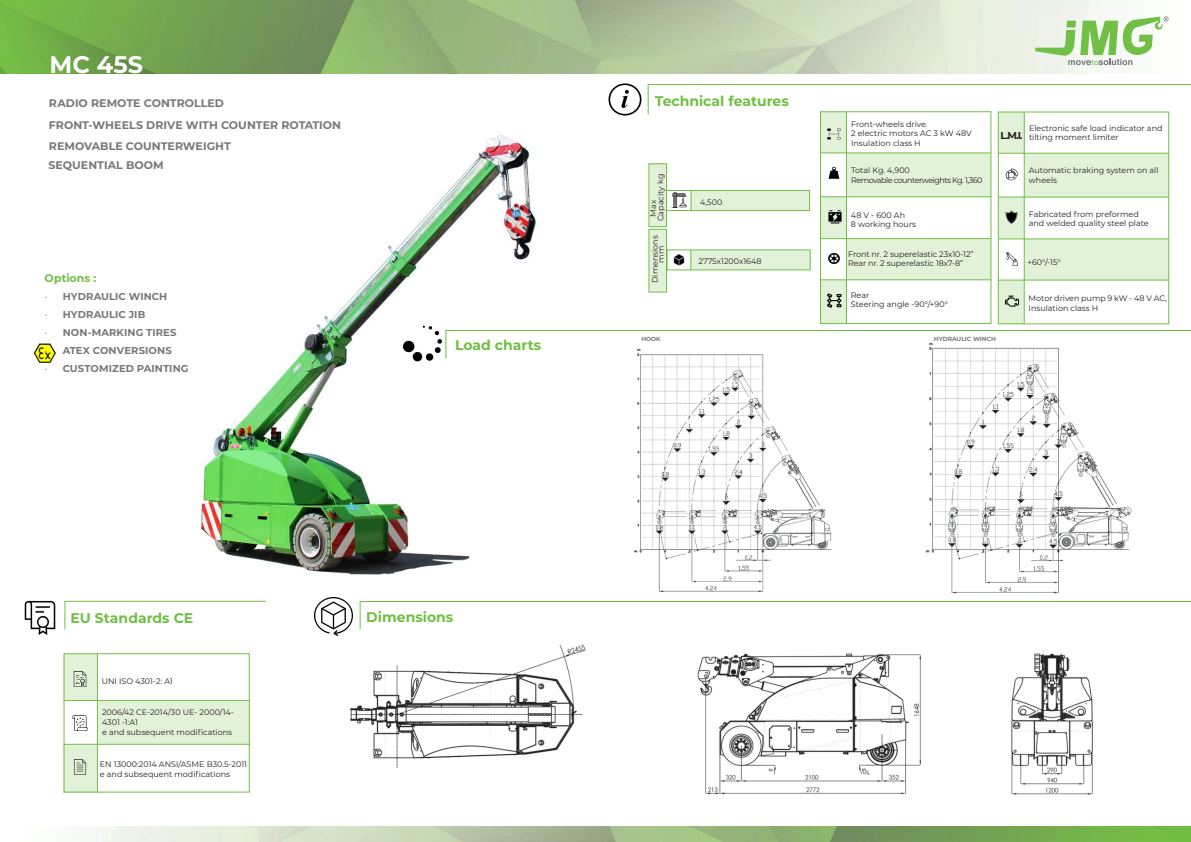
<style>
.page{position:relative;width:1191px;height:842px;background:#fff}
.page>*{position:absolute;margin:0;border:0;box-sizing:border-box;transform-origin:0 0}
.t1{font:700 24px "Montserrat";color:#fff}
.t2{font:700 14px "Montserrat";color:#71bf44}
.t3{font:700 11px "Montserrat";letter-spacing:.005em;color:#76787b}
.t4{font:700 11px "Montserrat";color:#71bf44}
.t5{font:700 10px "Montserrat";letter-spacing:.01em;color:#76787b}
.t6{font:700 10px "Montserrat";color:#231f20}
.t7{font:8px/9.6px "Montserrat";color:#231f20}
.t8{font:8px "Montserrat";letter-spacing:-.06em;color:#231f20}
.t9{font:700 6px "Montserrat";color:#76787b}
.s1{font-weight:300}
</style>
<div class="page">
<img style="left:0;top:0;width:1169px;height:74px">
<img style="left:101px;top:826px;width:1090px;height:16px">
<div style="left:649px;top:164px;width:17px;height:63px;background:#e2f2d9"></div>
<div style="left:691px;top:191px;width:118px;height:19px;background:#e2f2d9"></div>
<div style="left:649px;top:230px;width:17px;height:62px;background:#e2f2d9"></div>
<div style="left:691px;top:250px;width:119px;height:20px;background:#e2f2d9"></div>
<img style="left:201px;top:135px;width:335px;height:440px">
<img style="left:907px;top:317px;width:228px;height:277px">
<img style="left:633px;top:349px;width:199px;height:244px">
<hr style="left:648px;top:84px;width:543px;height:1px;background:#71bf44">
<svg style="left:1035px;top:16px;width:133px;height:49px"></svg>
<div style="left:666px;top:190px;width:143px;height:21px;border:1px solid #71bf44"></div>
<svg style="left:691px;top:190px;width:1px;height:20px"></svg>
<div style="left:648px;top:164px;width:19px;height:63px;border:1px solid #71bf44"></div>
<div style="left:667px;top:250px;width:143px;height:20px;border:1px solid #71bf44"></div>
<svg style="left:690px;top:250px;width:1px;height:20px"></svg>
<hr style="left:647px;top:84px;width:1px;height:30px;background:#71bf44">
<hr style="left:446px;top:330px;width:745px;height:1px;background:#71bf44">
<svg style="left:445px;top:330px;width:1px;height:28px"></svg>
<hr style="left:360px;top:601px;width:831px;height:1px;background:#71bf44">
<svg style="left:360px;top:602px;width:1px;height:27px"></svg>
<img style="left:315px;top:598px;width:37px;height:37px">
<img style="left:673px;top:254px;width:12px;height:12px">
<img style="left:671px;top:193px;width:15px;height:15px">
<hr style="left:65px;top:601px;width:201px;height:1px;background:#71bf44">
<svg style="left:64px;top:601px;width:1px;height:28px"></svg>
<img style="left:24px;top:600px;width:32px;height:35px">
<div style="left:820px;top:112px;width:26px;height:41px;background:#e2f2d9"></div>
<div style="left:846px;top:153px;width:144px;height:44px;background:#e2f2d9"></div>
<div style="left:820px;top:197px;width:26px;height:42px;background:#e2f2d9"></div>
<div style="left:846px;top:239px;width:144px;height:41px;background:#e2f2d9"></div>
<div style="left:820px;top:280px;width:26px;height:44px;background:#e2f2d9"></div>
<div style="left:998px;top:112px;width:26px;height:41px;background:#e2f2d9"></div>
<div style="left:1024px;top:153px;width:144px;height:44px;background:#e2f2d9"></div>
<div style="left:998px;top:197px;width:26px;height:42px;background:#e2f2d9"></div>
<div style="left:998px;top:280px;width:26px;height:44px;background:#e2f2d9"></div>
<div style="left:1024px;top:239px;width:144px;height:41px;background:#e2f2d9"></div>
<div style="left:820px;top:111px;width:171px;height:213px;border:1px solid #71bf44"></div>
<hr style="left:820px;top:153px;width:171px;height:1px;background:#71bf44">
<hr style="left:820px;top:197px;width:170px;height:1px;background:#71bf44">
<hr style="left:846px;top:112px;width:1px;height:211px;background:#71bf44">
<hr style="left:820px;top:280px;width:170px;height:1px;background:#71bf44">
<hr style="left:820px;top:238px;width:171px;height:1px;background:#71bf44">
<img style="left:828px;top:166px;width:12px;height:13px">
<img style="left:828px;top:211px;width:14px;height:13px">
<img style="left:828px;top:253px;width:12px;height:12px">
<img style="left:827px;top:293px;width:15px;height:15px">
<div style="left:998px;top:112px;width:171px;height:212px;border:1px solid #71bf44"></div>
<hr style="left:998px;top:153px;width:170px;height:1px;background:#71bf44">
<hr style="left:998px;top:197px;width:170px;height:1px;background:#71bf44">
<hr style="left:1024px;top:112px;width:1px;height:212px;background:#71bf44">
<hr style="left:998px;top:280px;width:170px;height:1px;background:#71bf44">
<hr style="left:998px;top:239px;width:170px;height:1px;background:#71bf44">
<img style="left:1005px;top:168px;width:14px;height:13px">
<img style="left:1005px;top:211px;width:13px;height:13px">
<img style="left:1006px;top:252px;width:12px;height:14px">
<img style="left:1005px;top:295px;width:14px;height:12px">
<img style="left:827px;top:128px;width:14px;height:12px">
<div style="left:648px;top:229px;width:19px;height:63px;border:1px solid #71bf44"></div>
<img style="left:403px;top:325px;width:38px;height:37px">
<img style="left:697px;top:653px;width:396px;height:142px">
<img style="left:350px;top:644px;width:236px;height:124px">
<img style="left:33px;top:343px;width:23px;height:20px">
<div style="left:64px;top:653px;width:185px;height:139px;border:1px solid #71bf44"></div>
<div style="left:64px;top:654px;width:33px;height:47px;background:#e2f2d9"></div>
<div style="left:98px;top:700px;width:151px;height:44px;background:#e2f2d9"></div>
<div style="left:64px;top:744px;width:33px;height:48px;background:#e2f2d9"></div>
<hr style="left:64px;top:700px;width:185px;height:1px;background:#71bf44">
<hr style="left:64px;top:744px;width:185px;height:1px;background:#71bf44">
<hr style="left:97px;top:653px;width:1px;height:139px;background:#71bf44">
<img style="left:73px;top:672px;width:14px;height:14px">
<img style="left:73px;top:716px;width:15px;height:14px">
<img style="left:73px;top:759px;width:14px;height:16px">
<img style="left:608px;top:83px;width:34px;height:33px">
<p class="t1" style="left:50px;top:47px;width:95px">MC 45S</p>
<p class="t3" style="left:49px;top:95px;width:176px">RADIO REMOTE CONTROLLED</p>
<p class="t3" style="left:49px;top:117px;width:294px">FRONT-WHEELS DRIVE WITH COUNTER ROTATION</p>
<p class="t3" style="left:48px;top:157px;width:117px">SEQUENTIAL BOOM</p>
<p class="t3" style="left:49px;top:138px;width:183px">REMOVABLE COUNTERWEIGHT</p>
<p class="t4" style="left:45px;top:270px;width:53px">Options :</p>
<p class="t5" style="left:45px;top:289px;width:124px"><span class="s1">•</span> HYDRAULIC WINCH</p>
<p class="t5" style="left:45px;top:307px;width:102px"><span class="s1">•</span> HYDRAULIC JIB</p>
<p class="t5" style="left:45px;top:325px;width:133px"><span class="s1">•</span> NON-MARKING TIRES</p>
<p class="t5" style="left:45px;top:343px;width:129px"><span class="s1">•</span> ATEX CONVERSIONS</p>
<p class="t5" style="left:45px;top:361px;width:145px"><span class="s1">•</span> CUSTOMIZED PAINTING</p>
<p class="t2" style="left:455px;top:335px;width:88px">Load charts</p>
<p class="t2" style="left:71px;top:608px;width:124px">EU Standards CE</p>
<p class="t7" style="left:102px;top:676px;width:72px">UNI ISO 4301-2: A1</p>
<p class="t7" style="left:102px;top:707px;width:133px">2006/42 CE-2014/30 UE- 2000/14-<br>4301 -1:A1</p>
<p class="t7" style="left:102px;top:727px;width:132px">e and subsequent modifications</p>
<p class="t7" style="left:100px;top:759px;width:149px">EN 13000:2014 ANSI/ASME B30.5-2011</p>
<p class="t7" style="left:100px;top:769px;width:132px">e and subsequent modifications</p>
<p class="t2" style="left:366px;top:607px;width:88px">Dimensions</p>
<p class="t2" style="left:655px;top:91px;width:136px">Technical features</p>
<p class="t7" style="left:655px;top:221px;width:49px;rotate:-90deg">Capacity kg</p>
<p class="t7" style="left:648px;top:217px;width:18px;rotate:-90deg">Max</p>
<p class="t7" style="left:650px;top:283px;width:50px;rotate:-90deg">Dimensions</p>
<p class="t7" style="left:656px;top:263px;width:18px;rotate:-90deg">mm</p>
<p class="t7" style="left:700px;top:197px;width:24px">4,500</p>
<p class="t7" style="left:698px;top:256px;width:65px">2775x1200x1648</p>
<p class="t7" style="left:851px;top:119px;width:78px">Front-wheels drive.</p>
<p class="t7" style="left:851px;top:128px;width:122px">2 electric motors AC 3 kW 48V</p>
<p class="t7" style="left:851px;top:138px;width:71px">Insulation class H</p>
<p class="t7" style="left:851px;top:165px;width:60px">Total Kg. 4,900</p>
<p class="t8" style="left:851px;top:174px;width:133px">Removable counterweights Kg. 1,360</p>
<p class="t7" style="left:851px;top:210px;width:56px">48 V - 600 Ah</p>
<p class="t7" style="left:851px;top:220px;width:67px">8 working hours</p>
<p class="t7" style="left:848px;top:249px;width:127px">Front nr. 2 superelastic 23x10-12”</p>
<p class="t7" style="left:848px;top:258px;width:117px">Rear nr. 2 superelastic 18x7-8”</p>
<p class="t7" style="left:851px;top:290px;width:20px">Rear</p>
<p class="t7" style="left:851px;top:299px;width:99px">Steering angle -90°/+90°</p>
<p class="t7" style="left:1029px;top:123px;width:135px">Electronic safe load indicator and tilting moment limiter</p>
<p class="t7" style="left:1029px;top:165px;width:131px">Automatic braking system on all wheels</p>
<p class="t7" style="left:1028px;top:209px;width:111px">Fabricated from preformed</p>
<p class="t7" style="left:1028px;top:218px;width:121px">and welded quality steel plate</p>
<p class="t7" style="left:1027px;top:257px;width:35px">+60°/-15°</p>
<p class="t7" style="left:1028px;top:293px;width:140px">Motor driven pump 9 kW - 48 V AC,<br>Insulation class H</p>
<p class="t6" style="left:1000px;top:128px;width:23px">L.M.I.</p>
<p class="t9" style="left:641px;top:335px;width:21px">HOOK</p>
<p class="t9" style="left:934px;top:335px;width:64px">HYDRAULIC WINCH</p>
</div>
